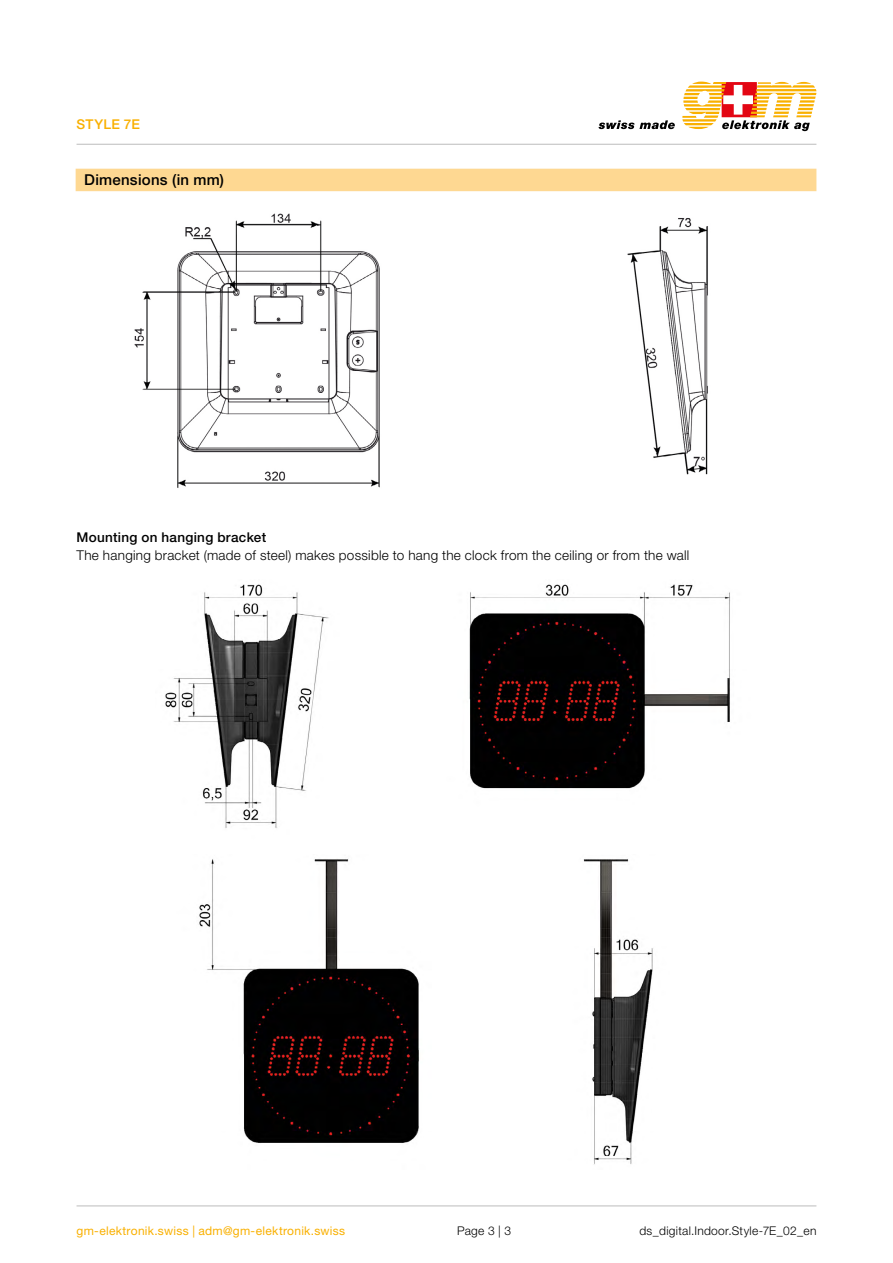
<style>
.page{position:relative;width:893px;height:1263px;background:#fff}
.page>*{position:absolute;margin:0;border:0;box-sizing:border-box;transform-origin:0 0}
.t1{font:500 15px "Helvetica Neue LT";letter-spacing:.015em;color:#000}
.t2{font:300 13.5px "Helvetica Neue LT";letter-spacing:.02em;color:#000}
.t3{font:500 13.5px "Helvetica Neue LT";letter-spacing:.02em;color:#000}
.t4{font:500 13.5px "Helvetica Neue LT";letter-spacing:.02em;color:#f9b000}
.t5{font:12px "Helvetica Neue LT";letter-spacing:.02em;color:#f9b000}
.t6{font:300 12px "Helvetica Neue LT";letter-spacing:.025em;color:#000}
</style>
<div class="page">
<hr style="left:77px;top:144px;width:739px;height:1px;background:#bcbcbc">
<hr style="left:77px;top:1206px;width:739px;height:1px;background:#bcbcbc">
<svg style="left:682px;top:82px;width:134px;height:49px"></svg>
<svg style="left:598px;top:120px;width:77px;height:9px"></svg>
<img style="left:134px;top:213px;width:574px;height:275px">
<img style="left:165px;top:584px;width:565px;height:581px">
<div style="left:76px;top:169px;width:740px;height:22px;background:#fed892"></div>
<p class="t4" style="left:77px;top:116px;width:65px">STYLE 7E</p>
<p class="t1" style="left:84px;top:171px;width:141px">Dimensions (in mm)</p>
<p class="t3" style="left:77px;top:529px;width:191px">Mounting on hanging bracket</p>
<p class="t2" style="left:77px;top:547px;width:614px">The hanging bracket (made of steel) makes possible to hang the clock from the ceiling or from the wall</p>
<p class="t5" style="left:77px;top:1224px;width:270px">gm-elektronik.swiss | adm@gm-elektronik.swiss</p>
<p class="t6" style="left:457px;top:1224px;width:56px">Page 3 | 3</p>
<p class="t6" style="left:639px;top:1224px;width:178px">ds_digital.Indoor.Style-7E_02_en</p>
</div>
